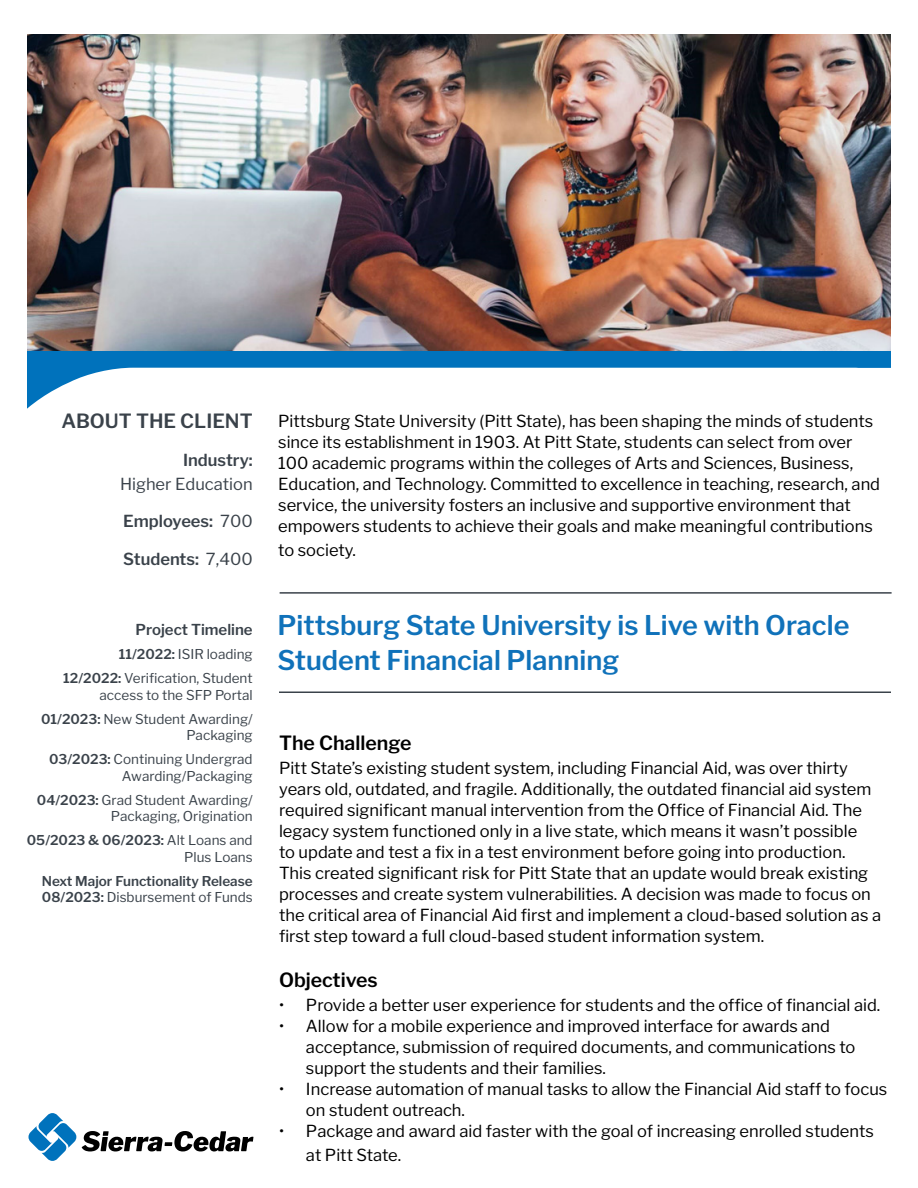
<style>
.page{position:relative;width:918px;height:1188px;background:#fff}
.page>*{position:absolute;margin:0;border:0;box-sizing:border-box;transform-origin:0 0}
.t1{font:600 27px/34.5px "Libre Franklin";color:#1072ba}
.t2{font:600 19.5px "Libre Franklin";color:#000}
.t3{font:600 19.5px "Libre Franklin";color:#3a424a}
.t4{font:16.5px/21px "Libre Franklin";color:#000101}
.t5{font:16.5px/21px "Libre Franklin";color:#000}
.t6{font:600 16.5px "Libre Franklin";color:#3a424a}
.t7{font:16.5px "Libre Franklin";color:#3a424a}
.t8{font:600 15px "Libre Franklin";color:#3a424a}
.t9{font:13.5px/24px "Libre Franklin";color:#3a424a;text-align:right}
.t10{font:600 13.5px/16.5px "Libre Franklin";color:#3a424a}
.s1{font-weight:400}
.s2{font-weight:600}
</style>
<div class="page">
<svg style="left:27px;top:351px;width:864px;height:58px"></svg>
<hr style="left:279px;top:692px;width:612px;height:1px;background:#3a424a">
<hr style="left:280px;top:592px;width:612px;height:2px;background:#3a424a">
<svg style="left:82px;top:1131px;width:171px;height:20px"></svg>
<svg style="left:28px;top:1113px;width:48px;height:48px"></svg>
<img style="left:27px;top:34px;width:864px;height:317px">
<p class="t3" style="left:61px;top:406px;width:193px">ABOUT THE CLIENT</p>
<p class="t6" style="left:183px;top:447px;width:71px">Industry:</p>
<p class="t7" style="left:120px;top:474px;width:134px">Higher Education</p>
<p class="t6" style="left:123px;top:508px;width:131px">Employees: <span class="s1">700</span></p>
<p class="t6" style="left:123px;top:546px;width:131px">Students: <span class="s1">7,400</span></p>
<p class="t8" style="left:136px;top:618px;width:119px">Project Timeline</p>
<p class="t9" style="left:63px;top:643px;width:191px"><span class="s2">11/2022:</span> ISIR loading<br><span class="s2">12/2022:</span> Verification, Student</p>
<p class="t9" style="left:41px;top:683px;width:213px">access to the SFP Portal<br><span class="s2">01/2023:</span> New Student Awarding/</p>
<p class="t9" style="left:49px;top:724px;width:205px">Packaging<br><span class="s2">03/2023:</span> Continuing Undergrad</p>
<p class="t9" style="left:37px;top:764px;width:217px">Awarding/Packaging<br><span class="s2">04/2023:</span> Grad Student Awarding/</p>
<p class="t9" style="left:27px;top:805px;width:227px">Packaging, Origination<br><span class="s2">05/2023 &amp; 06/2023:</span> Alt Loans and</p>
<p class="t9" style="left:184px;top:845px;width:70px">Plus Loans</p>
<p class="t10" style="left:42px;top:872px;width:212px">Next Major Functionality Release<br>08/2023: <span class="s1">Disbursement of Funds</span></p>
<p class="t4" style="left:278px;top:410px;width:603px">Pittsburg State University (Pitt State), has been shaping the minds of students since its establishment in 1903. At Pitt State, students can select from over 100 academic programs within the colleges of Arts and Sciences, Business, Education, and Technology. Committed to excellence in teaching, research, and service, the university fosters an inclusive and supportive environment that empowers students to achieve their goals and make meaningful contributions</p>
<p class="t4" style="left:278px;top:539px;width:79px">to society.</p>
<h1 class="t1" style="left:278px;top:606px;width:573px">Pittsburg State University is Live with Oracle<br>Student Financial Planning</h1>
<p class="t2" style="left:279px;top:727px;width:134px">The Challenge</p>
<p class="t4" style="left:279px;top:757px;width:604px">Pitt State’s existing student system, including Financial Aid, was over thirty years old, outdated, and fragile. Additionally, the outdated financial aid system required significant manual intervention from the Office of Financial Aid. The legacy system functioned only in a live state, which means it wasn’t possible<br>to update and test a fix in a test environment before going into production.<br>This created significant risk for Pitt State that an update would break existing processes and create system vulnerabilities. A decision was made to focus on the critical area of Financial Aid first and implement a cloud-based solution as a first step toward a full cloud-based student information system.</p>
<p class="t2" style="left:279px;top:964px;width:100px">Objectives</p>
<p class="t5" style="left:279px;top:994px;width:603px">• Provide a better user experience for students and the office of financial aid.</p>
<p class="t5" style="left:306px;top:1015px;width:551px;text-indent:-27px">• Allow for a mobile experience and improved interface for awards and acceptance, submission of required documents, and communications to support the students and their families.</p>
<p class="t5" style="left:306px;top:1078px;width:583px;text-indent:-27px">• Increase automation of manual tasks to allow the Financial Aid staff to focus on student outreach.</p>
<p class="t5" style="left:306px;top:1119px;width:569px;line-height:24px;text-indent:-27px">• Package and award aid faster with the goal of increasing enrolled students at Pitt State.</p>
</div>
